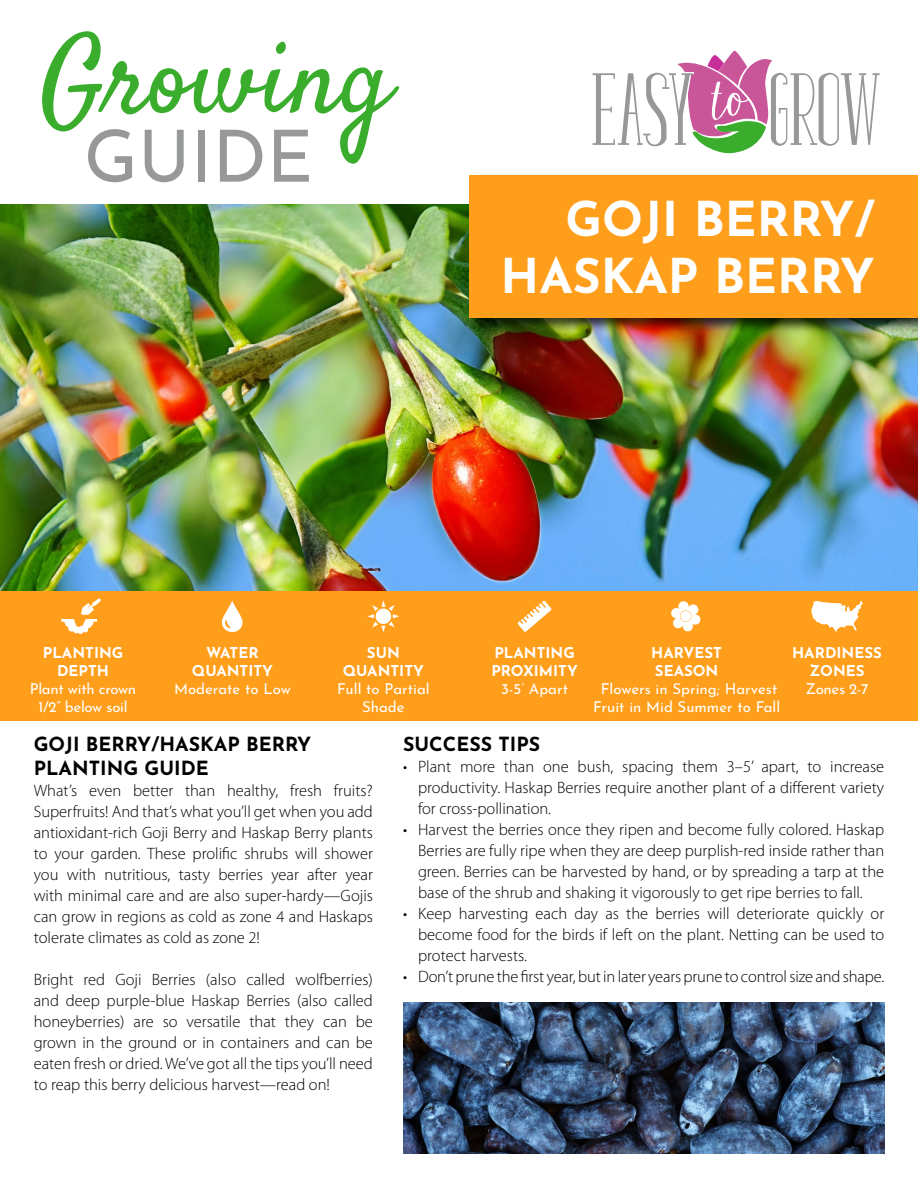
<style>
.page{position:relative;width:918px;height:1188px;background:#fff}
.page>*{position:absolute;margin:0;border:0;box-sizing:border-box;transform-origin:0 0}
.t1{font:107.85px "Satisfy";color:#3aad2c}
.t2{font:71.85px "Josefin Sans";color:#96989a}
.t3{font:700 48px/57.6px "Josefin Sans";color:#fff;text-align:right}
.t4{font:700 19.5px/23.4px "Josefin Sans";color:#000}
.t5{font:300 16.5px/21px "Myriad Pro";color:#000;text-align:justify}
.t6{font:15px/18px "Josefin Sans";color:#fff;text-align:center}
.t7{font:700 15px/18px "Josefin Sans";color:#fff;text-align:center}
.t8{font:15px/18px "Josefin Sans";letter-spacing:-.02em;color:#fff;text-align:center}
</style>
<div class="page">
<svg style="left:593px;top:51px;width:287px;height:103px"></svg>
<img style="left:0;top:204px;width:918px;height:387px">
<div style="left:468px;top:172px;width:450px;height:162px;background:#000;opacity:.75"></div>
<div style="left:470px;top:175px;width:448px;height:143px;background:#ff9e1a"></div>
<img style="left:403px;top:1002px;width:481px;height:152px">
<div style="left:0;top:591px;width:918px;height:129px;background:#ff9e1a"></div>
<svg style="left:61px;top:598px;width:40px;height:36px"></svg>
<svg style="left:221px;top:601px;width:22px;height:31px"></svg>
<svg style="left:367px;top:600px;width:32px;height:32px"></svg>
<div style="left:376px;top:609px;width:15px;height:15px;background:#fff;border-radius:50%"></div>
<svg style="left:518px;top:601px;width:34px;height:31px"></svg>
<svg style="left:671px;top:601px;width:29px;height:30px"></svg>
<div style="left:680px;top:611px;width:11px;height:11px;background:#fff;border-radius:50%"></div>
<svg style="left:811px;top:601px;width:52px;height:31px"></svg>
<h1 class="t1" style="left:40px;top:10px;width:352px">Growing</h1>
<h2 class="t2" style="left:84px;top:97px;width:231px">GUIDE</h2>
<h3 class="t3" style="left:501px;top:183px;width:376px">GOJI BERRY/<br>HASKAP BERRY</h3>
<p class="t7" style="left:43px;top:641px;width:82px">PLANTING<br>DEPTH</p>
<p class="t8" style="left:30px;top:678px;width:108px">Plant with crown<br>1/2” below soil</p>
<p class="t7" style="left:192px;top:641px;width:83px">WATER<br>QUANTITY</p>
<p class="t6" style="left:174px;top:678px;width:118px">Moderate to Low</p>
<p class="t7" style="left:343px;top:641px;width:83px">SUN<br>QUANTITY</p>
<p class="t6" style="left:337px;top:678px;width:94px">Full to Partial<br>Shade</p>
<p class="t7" style="left:491px;top:641px;width:88px;text-align:left">PLANTING<br>PROXIMITY</p>
<p class="t6" style="left:501px;top:678px;width:69px">3-5’ Apart</p>
<p class="t7" style="left:651px;top:641px;width:72px;text-align:left">HARVEST<br>SEASON</p>
<p class="t6" style="left:593px;top:678px;width:189px">Flowers in Spring; Harvest<br>Fruit in Mid Summer to Fall</p>
<p class="t7" style="left:792px;top:641px;width:91px">HARDINESS<br>ZONES</p>
<p class="t6" style="left:806px;top:678px;width:64px">Zones 2-7</p>
<p class="t4" style="left:34px;top:730px;width:279px">GOJI BERRY/HASKAP BERRY<br>PLANTING GUIDE</p>
<p class="t5" style="left:34px;top:780px;width:341px">What’s even better than healthy, fresh fruits?<br>Superfruits! And that’s what you’ll get when you add antioxidant-rich Goji Berry and Haskap Berry plants to your garden. These prolific shrubs will shower you with nutritious, tasty berries year after year with minimal care and are also super-hardy—Gojis can grow in regions as cold as zone 4 and Haskaps tolerate climates as cold as zone 2!</p>
<p class="t5" style="left:34px;top:969px;width:341px">Bright red Goji Berries (also called wolfberries) and deep purple-blue Haskap Berries (also called honeyberries) are so versatile that they can be grown in the ground or in containers and can be eaten fresh or dried. We’ve got all the tips you’ll need to reap this berry delicious harvest—read on!</p>
<p class="t4" style="left:403px;top:730px;width:139px">SUCCESS TIPS</p>
<p class="t5" style="left:418px;top:757px;width:468px;text-indent:-15px">• Plant more than one bush, spacing them 3–5’ apart, to increase productivity. Haskap Berries require another plant of a different variety for cross-pollination.</p>
<p class="t5" style="left:418px;top:820px;width:468px;text-indent:-15px">• Harvest the berries once they ripen and become fully colored. Haskap Berries are fully ripe when they are deep purplish-red inside rather than green. Berries can be harvested by hand, or by spreading a tarp at the base of the shrub and shaking it vigorously to get ripe berries to fall.</p>
<p class="t5" style="left:418px;top:904px;width:468px;text-indent:-15px">• Keep harvesting each day as the berries will deteriorate quickly or become food for the birds if left on the plant. Netting can be used to protect harvests.</p>
<p class="t5" style="left:403px;top:967px;width:483px">• Don’t prune the first year, but in later years prune to control size and shape.</p>
</div>
